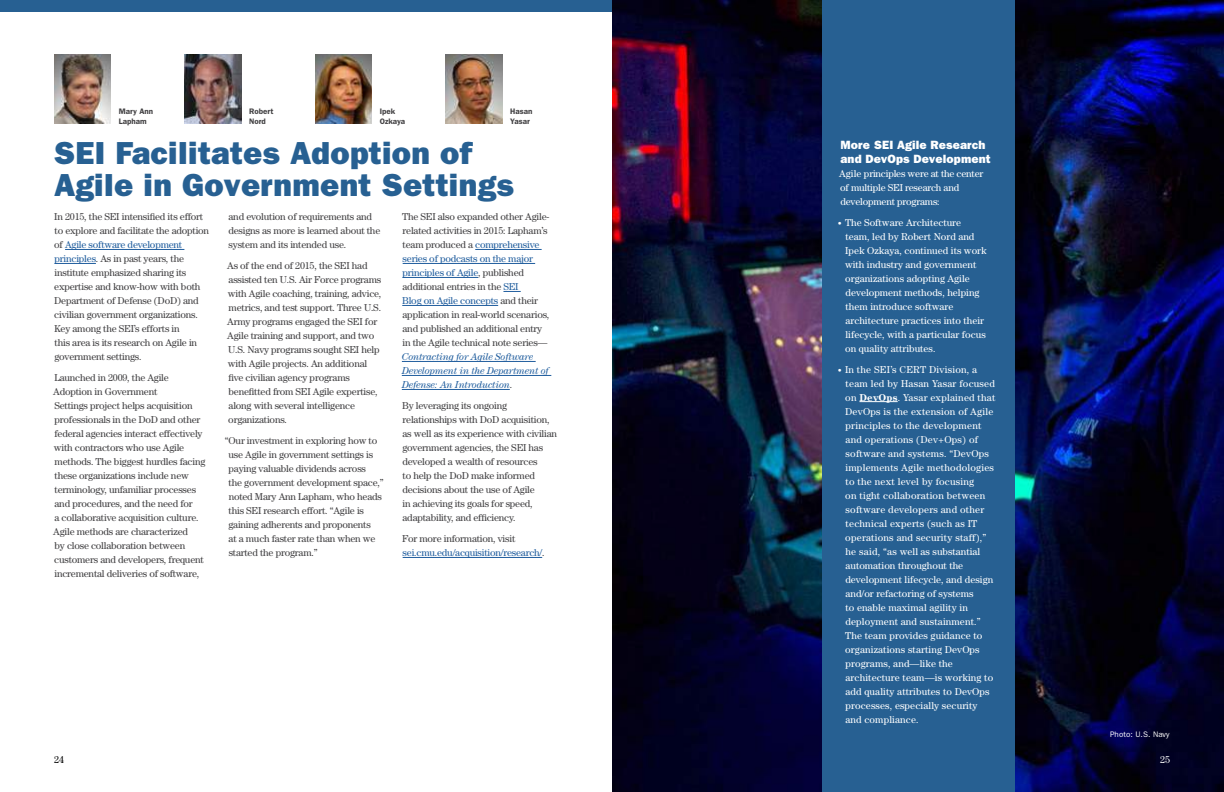
<style>
.page{position:relative;width:1224px;height:792px;background:#fff}
.page>*{position:absolute;margin:0;border:0;box-sizing:border-box;transform-origin:0 0}
.t1{font:32px/32px "ITC Franklin Gothic Std Hvy";letter-spacing:.01em;color:#276092}
.t2{font:12px/14px "ITC Franklin Gothic Std Hvy";letter-spacing:.01em;color:#fff}
.t3{font:10px/14px "Century Std";letter-spacing:-.02em;color:#414042}
.t4{font:10px/14px "Century Std";letter-spacing:.01em;color:#fff}
.t5{font:italic 10px/14px "Century Std";letter-spacing:-.02em;color:#215e9e}
.t6{font:10px/14px "Century Std";letter-spacing:-.02em;color:#fff}
.t7{font:10px/14px "Century Std";letter-spacing:-.02em;color:#215e9e}
.t8{font:10px "Century Std";color:#000}
.t9{font:600 8px/10px "ITC Franklin Gothic Std";color:#414042}
.t10{font:8px "ITC Franklin Gothic Std";letter-spacing:.01em;color:#fff}
.s1{color:#215e9e}
.s2{font-style:normal;color:#414042}
.s3{color:#414042}
.s4{font-size:8px}
.s5{font-weight:700}
</style>
<div class="page">
<hr style="left:65px;top:249px;width:119px;height:1px;background:#215e9e">
<hr style="left:55px;top:263px;width:41px;height:1px;background:#215e9e">
<hr style="left:475px;top:249px;width:67px;height:1px;background:#215e9e">
<hr style="left:403px;top:263px;width:132px;height:1px;background:#215e9e">
<hr style="left:403px;top:277px;width:75px;height:1px;background:#215e9e">
<svg style="left:503px;top:291px;width:18px;height:1px"></svg>
<hr style="left:402px;top:305px;width:96px;height:1px;background:#215e9e">
<hr style="left:402px;top:361px;width:134px;height:1px;background:#215e9e">
<hr style="left:402px;top:375px;width:149px;height:1px;background:#215e9e">
<hr style="left:402px;top:389px;width:108px;height:1px;background:#215e9e">
<hr style="left:403px;top:557px;width:139px;height:1px;background:#215e9e">
<div style="left:0;top:0;width:612px;height:12px;background:#276092"></div>
<img style="left:612px;top:0;width:612px;height:792px">
<div style="left:822px;top:0;width:192px;height:792px;background:#276092"></div>
<hr style="left:859px;top:401px;width:39px;height:1px;background:#fff">
<img style="left:54px;top:54px;width:57px;height:70px">
<img style="left:184px;top:54px;width:57px;height:70px">
<img style="left:315px;top:54px;width:57px;height:70px">
<img style="left:446px;top:54px;width:56px;height:70px">
<p class="t9" style="left:119px;top:106px;width:36px">Mary Ann<br>Lapham</p>
<p class="t9" style="left:249px;top:106px;width:26px">Robert<br>Nord</p>
<p class="t9" style="left:380px;top:106px;width:27px">Ipek<br>Ozkaya</p>
<p class="t9" style="left:510px;top:106px;width:24px">Hasan<br>Yasar</p>
<h1 class="t1" style="left:54px;top:137px;width:461px">SEI Facilitates Adoption of<br>Agile in Government Settings</h1>
<p class="t3" style="left:54px;top:210px;width:157px">In 2015, the SEI intensified its effort to explore and facilitate the adoption of <span class="s1">Agile software development principles</span>. As in past years, the institute emphasized sharing its expertise and know-how with both Department of Defense (DoD) and civilian government organizations.<br>Key among the SEI’s efforts in<br>this area is its research on Agile in government settings.</p>
<p class="t3" style="left:53px;top:371px;width:154px">Launched in 2009, the Agile Adoption in Government<br>Settings project helps acquisition professionals in the DoD and other federal agencies interact effectively with contractors who use Agile methods. The biggest hurdles facing these organizations include new terminology, unfamiliar processes and procedures, and the need for<br>a collaborative acquisition culture.<br>Agile methods are characterized<br>by close collaboration between customers and developers, frequent incremental deliveries of software,</p>
<p class="t3" style="left:228px;top:210px;width:153px">and evolution of requirements and designs as more is learned about the system and its intended use.</p>
<p class="t3" style="left:227px;top:259px;width:156px">As of the end of 2015, the SEI had assisted ten U.S. Air Force programs with Agile coaching, training, advice, metrics, and test support. Three U.S.<br>Army programs engaged the SEI for Agile training and support, and two U.S. Navy programs sought SEI help with Agile projects. An additional five civilian agency programs benefitted from SEI Agile expertise, along with several intelligence organizations.</p>
<p class="t3" style="left:228px;top:434px;width:157px;text-indent:-4px">“Our investment in exploring how to use Agile in government settings is paying valuable dividends across<br>the government development space,” noted Mary Ann Lapham, who heads this SEI research effort. “Agile is gaining adherents and proponents<br>at a much faster rate than when we started the program.”</p>
<p class="t3" style="left:402px;top:210px;width:149px">The SEI also expanded other Agile&shy;related activities in 2015: Lapham’s team produced a <span class="s1">comprehensive series of podcasts on the major principles of Agile</span>, published additional entries in the <span class="s1">SEI<br>Blog on Agile concepts</span> and their application in real-world scenarios, and published an additional entry in the Agile technical note series—</p>
<p class="t5" style="left:402px;top:350px;width:149px">Contracting for Agile Software<br>Development in the Department of<br>Defense: An Introduction<span class="s2">.</span></p>
<p class="t3" style="left:402px;top:399px;width:156px">By leveraging its ongoing relationships with DoD acquisition, as well as its experience with civilian government agencies, the SEI has developed a wealth of resources<br>to help the DoD make informed decisions about the use of Agile<br>in achieving its goals for speed, adaptability, and efficiency.</p>
<p class="t7" style="left:402px;top:532px;width:144px"><span class="s3">For more information, visit </span>sei.cmu.edu/acquisition/research/<span class="s3">.</span></p>
<p class="t2" style="left:841px;top:138px;width:152px">More SEI Agile Research and DevOps Development</p>
<p class="t6" style="left:839px;top:166px;width:146px">Agile principles were at the center of multiple SEI research and development programs:</p>
<p class="t4" style="left:845px;top:215px;width:143px;text-indent:-7px"><span class="s4">•</span> The Software Architecture team, led by Robert Nord and<br>Ipek Ozkaya, continued its work with industry and government organizations adopting Agile development methods, helping them introduce software architecture practices into their lifecycle, with a particular focus on quality attributes.</p>
<p class="t4" style="left:845px;top:362px;width:152px;text-indent:-7px"><span class="s4">•</span> In the SEI’s CERT Division, a team led by Hasan Yasar focused on <span class="s5">DevOps</span>. Yasar explained that<br>DevOps is the extension of Agile principles to the development and operations (Dev+Ops) of software and systems. “DevOps implements Agile methodologies to the next level by focusing<br>on tight collaboration between software developers and other technical experts (such as IT operations and security staff),” he said, “as well as substantial automation throughout the development lifecycle, and design and/or refactoring of systems<br>to enable maximal agility in deployment and sustainment.”<br>The team provides guidance to organizations starting DevOps programs, and—like the architecture team—is working to add quality attributes to DevOps processes, especially security and compliance.</p>
<p class="t10" style="left:1110px;top:730px;width:61px">Photo: U.S. Navy</p>
<p class="t8" style="left:54px;top:754px;width:11px">24</p>
<p class="t4" style="left:1160px;top:752px;width:11px">25</p>
</div>
